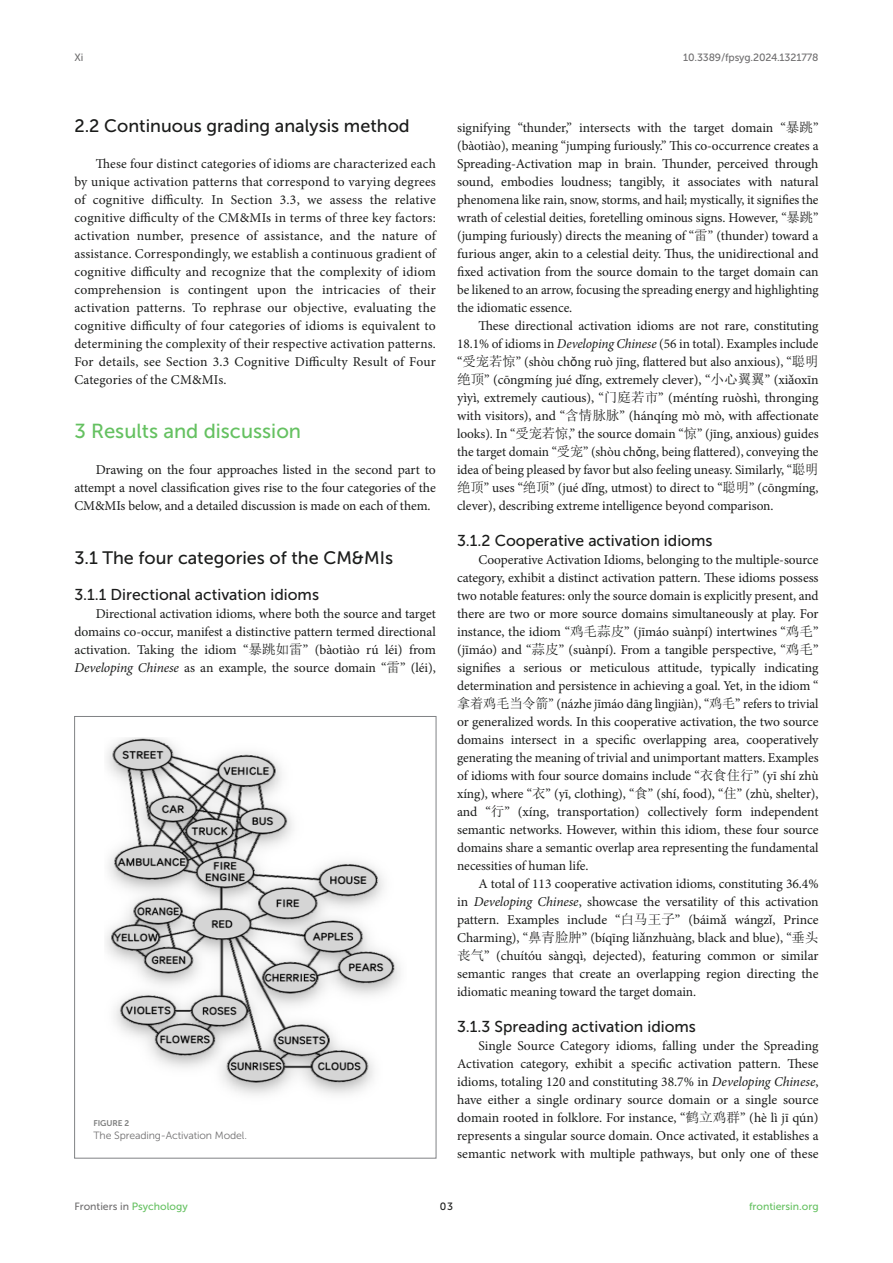
<style>
.page{position:relative;width:893px;height:1263px;background:#fff}
.page>*{position:absolute;margin:0;border:0;box-sizing:border-box;transform-origin:0 0}
.HEAD_1{font:20.25px "Museo Sans 500";color:#65c161}
.HEAD_2{font:18px "Museo Sans 500";color:#1b1c1b}
.HEAD_3{font:15.75px "Museo Sans 500";color:#1b1c1b}
.HEAD_3_after_HEAD_2{font:15.75px "Museo Sans 500";color:#1b1c1b}
.TEXT_FLUSH{font:13.5px/18px "Minion Pro";letter-spacing:-.005em;color:#1b1c1b;text-align:justify}
.TEXT{font:13.5px/18px "Minion Pro";letter-spacing:-.005em;color:#1b1c1b;text-align:justify}
.t1{font:10.5px "Museo Sans 500";letter-spacing:-.01em;color:#706f70}
.FIG_LEG{font:10.5px "Museo Sans 300";letter-spacing:-.01em;color:#706f70}
.t2{font:10.5px "Museo Sans 500";color:#65c161}
.t3{font:10.5px "Museo Sans 500";color:#1b1c1b}
.FIG_HD{font:8.25px "Museo Sans 700";letter-spacing:-.01em;color:#7e7f7f}
.s1{font-family:"Sim Sun"}
.s2{font-style:italic}
.s3{font-family:"Consolas"}
.s4{font-family:"Calibri"}
.s5{font-family:"Gentium Plus"}
.s6{color:#65c161}
</style>
<div class="page">
<img style="left:106px;top:737px;width:294px;height:358px">
<p class="t1" style="left:74px;top:51px;width:10px">Xi</p>
<p class="t1" style="left:683px;top:51px;width:137px">10.3389/fpsyg.2024.1321778</p>
<p class="HEAD_2" style="left:74px;top:116px;width:337px">2.2 Continuous grading analysis method</p>
<p class="TEXT_FLUSH" style="left:74px;top:155px;width:363px;text-indent:21px">These four distinct categories of idioms are characterized each by unique activation patterns that correspond to varying degrees of cognitive difficulty. In Section 3.3, we assess the relative cognitive difficulty of the CM&amp;MIs in terms of three key factors: activation number, presence of assistance, and the nature of assistance. Correspondingly, we establish a continuous gradient of cognitive difficulty and recognize that the complexity of idiom comprehension is contingent upon the intricacies of their activation patterns. To rephrase our objective, evaluating the cognitive difficulty of four categories of idioms is equivalent to determining the complexity of their respective activation patterns.<br>For details, see Section 3.3 Cognitive Difficulty Result of Four Categories of the CM&amp;MIs.</p>
<p class="HEAD_1" style="left:74px;top:420px;width:228px">3 Results and discussion</p>
<p class="TEXT_FLUSH" style="left:74px;top:461px;width:363px;text-indent:21px">Drawing on the four approaches listed in the second part to attempt a novel classification gives rise to the four categories of the CM&amp;MIs below, and a detailed discussion is made on each of them.</p>
<p class="HEAD_2" style="left:74px;top:548px;width:320px">3.1 The four categories of the CM&amp;MIs</p>
<p class="HEAD_3_after_HEAD_2" style="left:74px;top:586px;width:246px">3.1.1 Directional activation idioms</p>
<p class="TEXT_FLUSH" style="left:74px;top:605px;width:363px;text-indent:21px">Directional activation idioms, where both the source and target domains co-occur, manifest a distinctive pattern termed directional activation. Taking the idiom “<span class="s1">暴跳如雷</span>” (bàotiào rú léi) from <span class="s2">Developing Chinese</span> as an example, the source domain “<span class="s1">雷</span>” (léi),</p>
<p class="FIG_HD" style="left:94px;top:1118px;width:37px">FIGURE 2</p>
<p class="FIG_LEG" style="left:94px;top:1130px;width:155px">The Spreading-Activation Model.</p>
<p class="TEXT_FLUSH" style="left:457px;top:119px;width:363px">signifying “thunder,” intersects with the target domain “<span class="s1">暴跳</span>” (bàotiào), meaning “jumping furiously.” This co-occurrence creates a Spreading-Activation map in brain. Thunder, perceived through sound, embodies loudness; tangibly, it associates with natural phenomena like rain, snow, storms, and hail; mystically, it signifies the wrath of celestial deities, foretelling ominous signs. However, “<span class="s1">暴跳</span>” (jumping furiously) directs the meaning of “<span class="s1">雷</span>” (thunder) toward a furious anger, akin to a celestial deity. Thus, the unidirectional and fixed activation from the source domain to the target domain can be likened to an arrow, focusing the spreading energy and highlighting the idiomatic essence.</p>
<p class="TEXT" style="left:457px;top:317px;width:363px;text-indent:21px">These directional activation idioms are not rare, constituting 18.1% of idioms in <span class="s2">Developing Chinese</span> (56 in total). Examples include “<span class="s1">受宠若惊</span>” (shòu ch<span class="s3">ǒ</span>ng ruò jīng, flattered but also anxious), “<span class="s1">聪明绝顶</span>” (cōngmíng jué d<span class="s4">ǐ</span>ng, extremely clever), “<span class="s1">小心翼翼</span>” (xi<span class="s5">ǎ</span>oxīn yìyì, extremely cautious), “<span class="s1">门庭若市</span>” (méntíng ruòshì, thronging with visitors), and “<span class="s1">含情脉脉</span>” (hánqíng mò mò, with affectionate looks). In “<span class="s1">受宠若惊</span>,” the source domain “<span class="s1">惊</span>” (jīng, anxious) guides the target domain “<span class="s1">受宠</span>” (shòu ch<span class="s3">ǒ</span>ng, being flattered), conveying the idea of being pleased by favor but also feeling uneasy. Similarly, “<span class="s1">聪明绝顶</span>” uses “<span class="s1">绝顶</span>” (jué d<span class="s4">ǐ</span>ng, utmost) to direct to “<span class="s1">聪明</span>” (cōngmíng, clever), describing extreme intelligence beyond comparison.</p>
<p class="HEAD_3" style="left:457px;top:532px;width:257px">3.1.2 Cooperative activation idioms</p>
<p class="TEXT_FLUSH" style="left:457px;top:551px;width:363px;text-indent:21px">Cooperative Activation Idioms, belonging to the multiple-source category, exhibit a distinct activation pattern. These idioms possess two notable features: only the source domain is explicitly present, and there are two or more source domains simultaneously at play. For instance, the idiom “<span class="s1">鸡毛蒜皮</span>” (jīmáo suànpí) intertwines “<span class="s1">鸡毛</span>” (jīmáo) and “<span class="s1">蒜皮</span>” (suànpí). From a tangible perspective, “<span class="s1">鸡毛</span>” signifies a serious or meticulous attitude, typically indicating determination and persistence in achieving a goal. Yet, in the idiom “<span class="s1">拿着鸡毛当令箭</span>” (názhe jīmáo dāng lìngjiàn), “<span class="s1">鸡毛</span>” refers to trivial or generalized words. In this cooperative activation, the two source domains intersect in a specific overlapping area, cooperatively generating the meaning of trivial and unimportant matters. Examples of idioms with four source domains include “<span class="s1">衣食住行</span>” (yī shí zhù xíng), where “<span class="s1">衣</span>” (yī, clothing), “<span class="s1">食</span>” (shí, food), “<span class="s1">住</span>” (zhù, shelter), and “<span class="s1">行</span>” (xíng, transportation) collectively form independent semantic networks. However, within this idiom, these four source domains share a semantic overlap area representing the fundamental necessities of human life.</p>
<p class="TEXT" style="left:457px;top:875px;width:363px;text-indent:21px">A total of 113 cooperative activation idioms, constituting 36.4% in <span class="s2">Developing Chinese</span>, showcase the versatility of this activation pattern. Examples include “<span class="s1">白马王子</span>” (báim<span class="s5">ǎ</span> wángz<span class="s4">ǐ</span>, Prince Charming), “<span class="s1">鼻青脸肿</span>” (bíqīng li<span class="s5">ǎ</span>nzhuàng, black and blue), “<span class="s1">垂头丧气</span>” (chuítóu sàngqì, dejected), featuring common or similar semantic ranges that create an overlapping region directing the idiomatic meaning toward the target domain.</p>
<p class="HEAD_3" style="left:457px;top:1018px;width:240px">3.1.3 Spreading activation idioms</p>
<p class="TEXT_FLUSH" style="left:457px;top:1037px;width:363px;text-indent:21px">Single Source Category idioms, falling under the Spreading Activation category, exhibit a specific activation pattern. These idioms, totaling 120 and constituting 38.7% in <span class="s2">Developing Chinese</span>, have either a single ordinary source domain or a single source domain rooted in folklore. For instance, “<span class="s1">鹤立鸡群</span>” (hè lì jī qún) represents a singular source domain. Once activated, it establishes a semantic network with multiple pathways, but only one of these</p>
<p class="t1" style="left:74px;top:1200px;width:115px">Frontiers in <span class="s6">Psychology</span></p>
<p class="t3" style="left:440px;top:1200px;width:15px">03</p>
<p class="t2" style="left:749px;top:1200px;width:71px">frontiersin.org</p>
</div>
